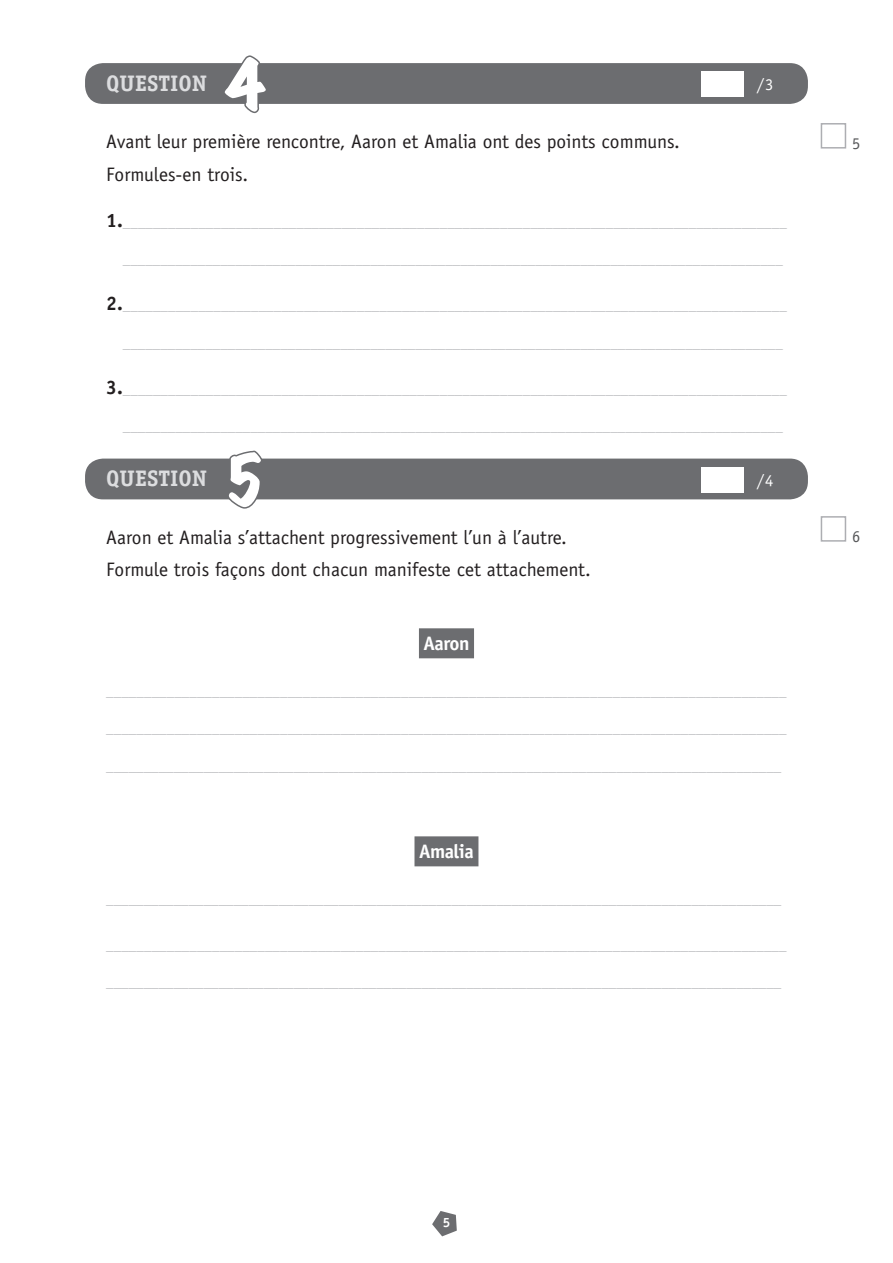
<style>
.page{position:relative;width:893px;height:1263px;background:#fff}
.page>*{position:absolute;margin:0;border:0;box-sizing:border-box;transform-origin:0 0}
.t1{font:expanded 60px "Marker Felt";color:#fff}
.t2{font:700 22.5px "Officina Serif";color:#dcdddf}
.question{font:19.5px "Officina Sans";color:#231f20}
.surligné{font:700 19.5px "Officina Sans";letter-spacing:-.025em;color:#fff}
.t3{font:16.5px "Officina Serif";color:#fff}
.t4{font:16.5px "Officina Serif";color:#57585a}
.question-2{font:15px "Officina Sans";color:#bcbdc0}
.t5{font:700 13.5px "Officina Serif";color:#fff}
.s1{font-weight:700;font-size:19.5px;color:#231f20}
</style>
<div class="page">
<svg style="left:432px;top:1211px;width:25px;height:25px"></svg>
<div style="left:85px;top:63px;width:723px;height:41px;background:#6c6d70;border-radius:18px"></div>
<svg style="left:222px;top:55px;width:47px;height:59px"></svg>
<div style="left:419px;top:628px;width:55px;height:30px;background:#6c6d70"></div>
<div style="left:414px;top:836px;width:64px;height:30px;background:#6c6d70"></div>
<div style="left:702px;top:71px;width:42px;height:26px;background:#fff"></div>
<div style="left:85px;top:459px;width:723px;height:40px;background:#6c6d70;border-radius:18px"></div>
<svg style="left:225px;top:450px;width:40px;height:59px"></svg>
<div style="left:702px;top:467px;width:42px;height:25px;background:#fff"></div>
<div style="left:821px;top:516px;width:25px;height:26px;border:2px solid #adaeb2"></div>
<div style="left:821px;top:123px;width:25px;height:26px;border:2px solid #adaeb2"></div>
<p class="t2" style="left:106px;top:69px;width:102px">QUESTION</p>
<p class="t1" style="left:225px;top:37px;width:40px">4</p>
<p class="t3" style="left:757px;top:75px;width:18px">/3</p>
<p class="question" style="left:106px;top:130px;width:575px">Avant leur première rencontre, Aaron et Amalia ont des points communs.</p>
<p class="question" style="left:106px;top:163px;width:143px">Formules-en trois.</p>
<p class="question-2" style="left:106px;top:213px;width:682px"><span class="s1">1.</span>________________________________________________________________________________________</p>
<p class="question-2" style="left:123px;top:250px;width:662px">________________________________________________________________________________________</p>
<p class="question-2" style="left:106px;top:296px;width:682px"><span class="s1">2.</span>________________________________________________________________________________________</p>
<p class="question-2" style="left:123px;top:334px;width:662px">________________________________________________________________________________________</p>
<p class="question-2" style="left:106px;top:380px;width:682px"><span class="s1">3.</span>________________________________________________________________________________________</p>
<p class="question-2" style="left:123px;top:417px;width:662px">________________________________________________________________________________________</p>
<p class="t2" style="left:106px;top:465px;width:102px">QUESTION</p>
<p class="t1" style="left:225px;top:432px;width:40px">5</p>
<p class="t3" style="left:757px;top:470px;width:18px">/4</p>
<p class="question" style="left:106px;top:526px;width:462px">Aaron et Amalia s’attachent progressivement l’un à l’autre.</p>
<p class="question" style="left:106px;top:558px;width:486px">Formule trois façons dont chacun manifeste cet attachement.</p>
<p class="surligné" style="left:423px;top:631px;width:48px">Aaron</p>
<p class="question-2" style="left:106px;top:682px;width:682px">__________________________________________________________________________________________</p>
<p class="question-2" style="left:106px;top:719px;width:682px">__________________________________________________________________________________________</p>
<p class="question-2" style="left:106px;top:757px;width:676px">__________________________________________________________________________________________</p>
<p class="surligné" style="left:419px;top:839px;width:56px">Amalia</p>
<p class="question-2" style="left:106px;top:890px;width:676px">__________________________________________________________________________________________</p>
<p class="question-2" style="left:106px;top:936px;width:682px">__________________________________________________________________________________________</p>
<p class="question-2" style="left:106px;top:973px;width:676px">__________________________________________________________________________________________</p>
<p class="t4" style="left:852px;top:134px;width:10px">5</p>
<p class="t4" style="left:852px;top:527px;width:10px">6</p>
<p class="t5" style="left:443px;top:1214px;width:9px">5</p>
</div>
